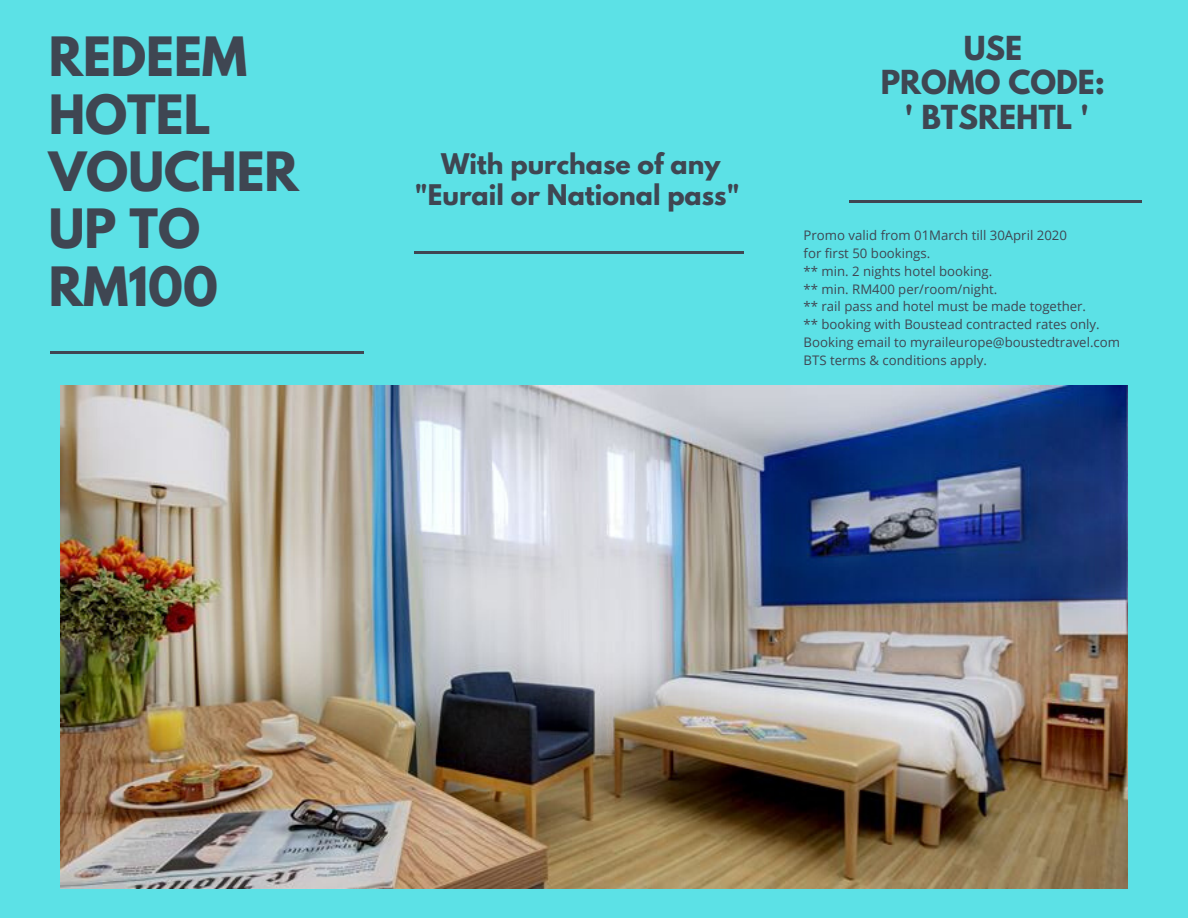
<style>
.page{position:relative;width:1188px;height:918px;background:#5ce1e6}
.page>*{position:absolute;margin:0;border:0;box-sizing:border-box;transform-origin:0 0}
.t1{font:700 48px/57.3px "League Spartan";color:#3f4652}
.t2{font:700 29.4px/34.5px "League Spartan";color:#3f4652;text-align:center}
.t3{font:700 25.2px/32px "League Spartan";color:#3f4652;text-align:center}
.t4{font:13.2px/17.9px "Open Sans";color:#3f4652}
</style>
<div class="page">
<hr style="left:849px;top:201px;width:293px;height:2px;background:#3f4652">
<hr style="left:50px;top:351px;width:314px;height:3px;background:#3f4652">
<hr style="left:414px;top:251px;width:330px;height:3px;background:#3f4652">
<img style="left:61px;top:385px;width:1066px;height:503px">
<h1 class="t1" style="left:49px;top:34px;width:252px">REDEEM<br>HOTEL<br>VOUCHER<br>UP TO<br>RM100</h1>
<h3 class="t3" style="left:415px;top:151px;width:326px">With purchase of any "Eurail or National pass"</h3>
<h2 class="t2" style="left:881px;top:35px;width:226px">USE<br>PROMO CODE: ' BTSREHTL '</h2>
<p class="t4" style="left:804px;top:226px;width:318px">Promo valid from 01March till 30April 2020<br>for first 50 bookings.<br>** min. 2 nights hotel booking.<br>** min. RM400 per/room/night.<br>** rail pass and hotel must be made together.<br>** booking with Boustead contracted rates only.<br>Booking email to myraileurope@boustedtravel.com BTS terms &amp; conditions apply.</p>
</div>
